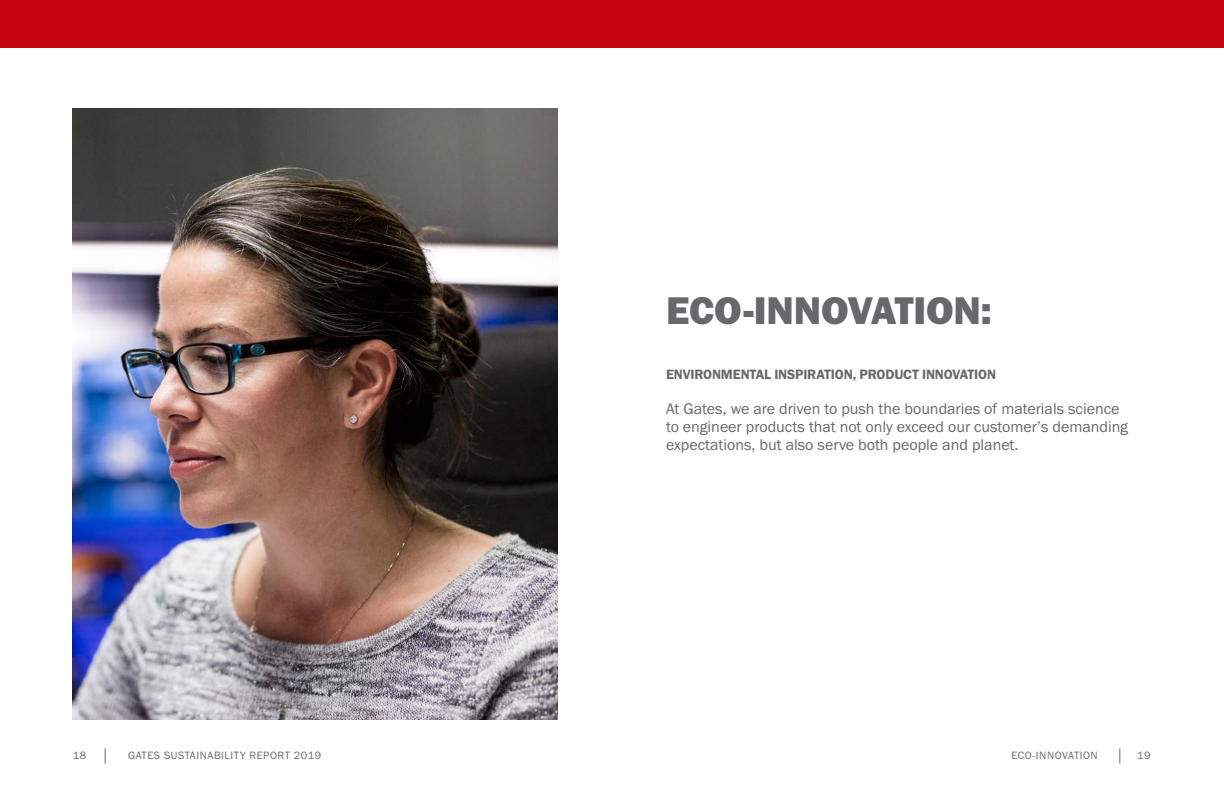
<style>
.page{position:relative;width:1224px;height:792px;background:#fff}
.page>*{position:absolute;margin:0;border:0;box-sizing:border-box;transform-origin:0 0}
.t1{font:40px "Franklin Gothic URW Hea";letter-spacing:-.005em;color:#68676c}
._16pt_body_gray{font:16px/18px "Franklin Gothic URW Boo";color:#68676c}
._14pt_lead-in_gray{font:14px "Franklin Gothic URW Dem";letter-spacing:-.01em;color:#68676c}
._7pt_catalog_and_sec{font:11px "Franklin Gothic URW Boo";letter-spacing:.05em;color:#68676c}
</style>
<div class="page">
<div style="left:0;top:0;width:1224px;height:48px;background:#c4030e"></div>
<svg style="left:1119px;top:748px;width:1px;height:16px"></svg>
<svg style="left:105px;top:748px;width:1px;height:16px"></svg>
<img style="left:72px;top:108px;width:486px;height:612px">
<p class="t1" style="left:666px;top:284px;width:327px">ECO-INNOVATION:</p>
<p class="_14pt_lead-in_gray" style="left:666px;top:366px;width:332px">ENVIRONMENTAL INSPIRATION, PRODUCT INNOVATION</p>
<p class="_16pt_body_gray" style="left:666px;top:399px;width:464px">At Gates, we are driven to push the boundaries of materials science to engineer products that not only exceed our customer’s demanding expectations, but also serve both people and planet.</p>
<p class="_7pt_catalog_and_sec" style="left:73px;top:748px;width:15px">18</p>
<p class="_7pt_catalog_and_sec" style="left:128px;top:748px;width:195px">GATES SUSTAINABILITY REPORT 2019</p>
<p class="_7pt_catalog_and_sec" style="left:1012px;top:748px;width:88px">ECO-INNOVATION</p>
<p class="_7pt_catalog_and_sec" style="left:1137px;top:748px;width:15px">19</p>
</div>
